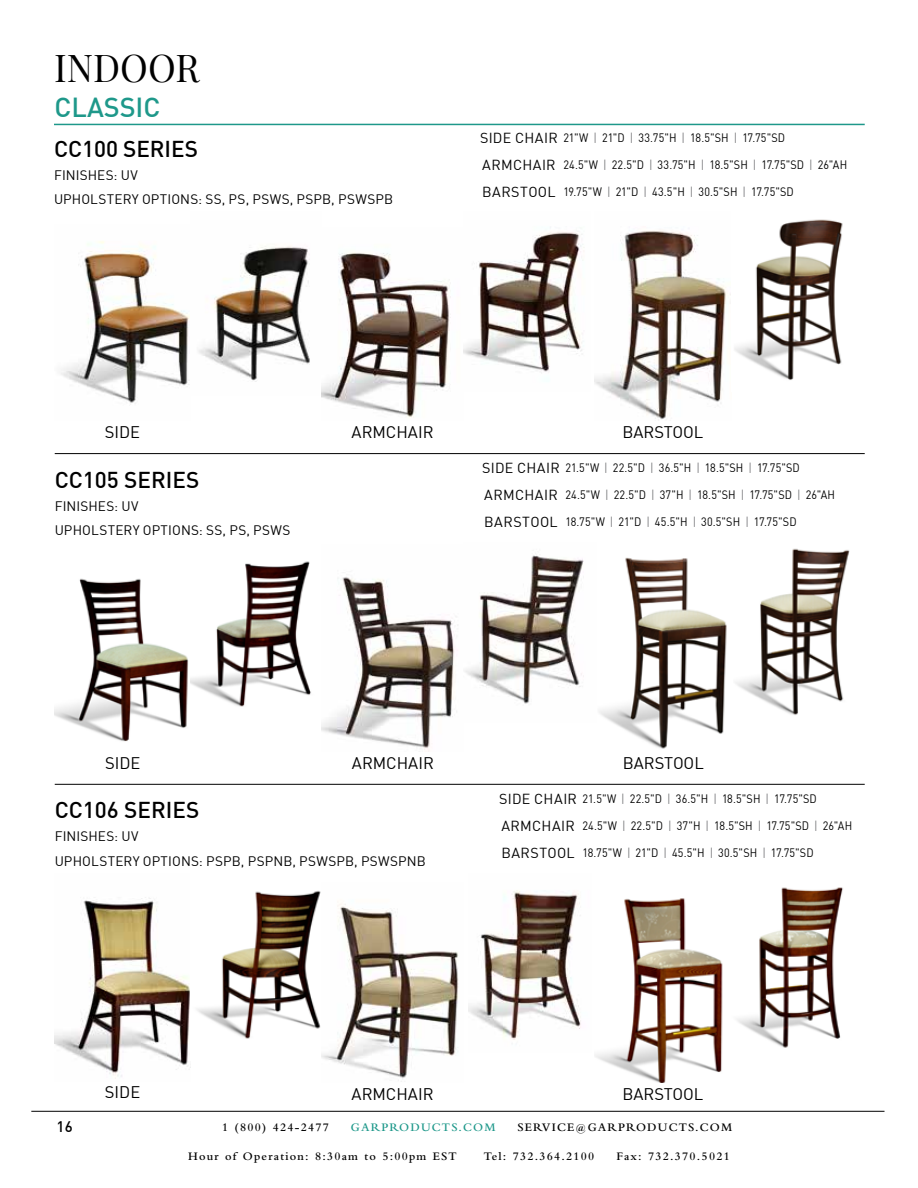
<style>
.page{position:relative;width:918px;height:1188px;background:#fff}
.page>*{position:absolute;margin:0;border:0;box-sizing:border-box;transform-origin:0 0}
.t1{font:37.5px "Playfair Display";color:#000}
.t2{font:500 27px "DINOT";color:#1e988a}
.t3{font:500 22.5px "DINOT";color:#000}
.t4{font:16.5px "DINOT";color:#000}
.t5{font:500 15px "DINOT";color:#000}
.t6{font:14.25px/27px "DINOT";letter-spacing:.02em;color:#000}
.t7{font:13.5px/24.9px "DINOT";letter-spacing:.015em;color:#000}
.t8{font:12px "DINOT";letter-spacing:.01em;color:#000;scale:.9 1}
.t9{font:600 12px "Bembo MT Pro";letter-spacing:.1em;color:#000}
.t10{font:600 12px "Bembo MT Pro";letter-spacing:.1em;color:#1e988a}
.s1{color:#77787b}
</style>
<div class="page">
<hr style="left:54px;top:124px;width:811px;height:1px;background:#1e988a">
<img style="left:599px;top:557px;width:128px;height:192px">
<img style="left:55px;top:578px;width:136px;height:164px">
<img style="left:191px;top:561px;width:131px;height:166px">
<img style="left:735px;top:548px;width:115px;height:167px">
<hr style="left:55px;top:453px;width:810px;height:1px;background:#000">
<hr style="left:55px;top:784px;width:810px;height:1px;background:#000">
<img style="left:322px;top:577px;width:135px;height:174px">
<img style="left:465px;top:555px;width:119px;height:149px">
<img style="left:595px;top:230px;width:136px;height:189px">
<img style="left:61px;top:241px;width:129px;height:163px">
<img style="left:198px;top:246px;width:124px;height:150px">
<img style="left:734px;top:219px;width:109px;height:161px">
<img style="left:322px;top:252px;width:129px;height:165px">
<img style="left:463px;top:232px;width:121px;height:140px">
<img style="left:595px;top:898px;width:128px;height:185px">
<img style="left:54px;top:897px;width:136px;height:182px">
<img style="left:197px;top:890px;width:125px;height:167px">
<img style="left:737px;top:887px;width:106px;height:161px">
<img style="left:322px;top:904px;width:137px;height:178px">
<img style="left:468px;top:890px;width:113px;height:150px">
<hr style="left:31px;top:1111px;width:854px;height:1px;background:#000">
<h1 class="t1" style="left:54px;top:39px;width:147px">INDOOR</h1>
<h2 class="t2" style="left:55px;top:87px;width:107px">CLASSIC</h2>
<h3 class="t3" style="left:54px;top:131px;width:146px">CC100 SERIES</h3>
<p class="t7" style="left:54px;top:163px;width:341px;line-height:23.4px">FINISHES: UV<br>UPHOLSTERY OPTIONS: SS, PS, PSWS, PSPB, PSWSPB</p>
<p class="t6" style="left:480px;top:123px;width:79px">SIDE CHAIR<br>ARMCHAIR<br>BARSTOOL</p>
<p class="t8" style="left:563px;top:128px;width:248px">21"W <span class="s1">|</span> 21"D <span class="s1">|</span> 33.75"H <span class="s1">|</span> 18.5"SH <span class="s1">|</span> 17.75"SD</p>
<p class="t8" style="left:563px;top:155px;width:317px">24.5"W <span class="s1">|</span> 22.5"D <span class="s1">|</span> 33.75"H <span class="s1">|</span> 18.5"SH <span class="s1">|</span> 17.75"SD <span class="s1">|</span> 26"AH</p>
<p class="t8" style="left:563px;top:182px;width:258px">19.75"W <span class="s1">|</span> 21"D <span class="s1">|</span> 43.5"H <span class="s1">|</span> 30.5"SH <span class="s1">|</span> 17.75"SD</p>
<h3 class="t4" style="left:105px;top:419px;width:37px">SIDE</h3>
<h3 class="t4" style="left:352px;top:419px;width:83px">ARMCHAIR</h3>
<h3 class="t4" style="left:623px;top:419px;width:82px">BARSTOOL</h3>
<h3 class="t3" style="left:55px;top:462px;width:146px">CC105 SERIES</h3>
<p class="t7" style="left:55px;top:492px;width:237px">FINISHES: UV<br>UPHOLSTERY OPTIONS: SS, PS, PSWS</p>
<p class="t6" style="left:482px;top:453px;width:79px">SIDE CHAIR<br>ARMCHAIR<br>BARSTOOL</p>
<p class="t8" style="left:565px;top:459px;width:262px">21.5"W <span class="s1">|</span> 22.5"D <span class="s1">|</span> 36.5"H <span class="s1">|</span> 18.5"SH <span class="s1">|</span> 17.75"SD</p>
<p class="t8" style="left:565px;top:486px;width:301px">24.5"W <span class="s1">|</span> 22.5"D <span class="s1">|</span> 37"H <span class="s1">|</span> 18.5"SH <span class="s1">|</span> 17.75"SD <span class="s1">|</span> 26"AH</p>
<p class="t8" style="left:565px;top:512px;width:258px">18.75"W <span class="s1">|</span> 21"D <span class="s1">|</span> 45.5"H <span class="s1">|</span> 30.5"SH <span class="s1">|</span> 17.75"SD</p>
<h3 class="t4" style="left:105px;top:750px;width:37px">SIDE</h3>
<h3 class="t4" style="left:623px;top:750px;width:82px">BARSTOOL</h3>
<h3 class="t3" style="left:55px;top:793px;width:146px">CC106 SERIES</h3>
<h3 class="t4" style="left:352px;top:750px;width:83px">ARMCHAIR</h3>
<p class="t6" style="left:499px;top:784px;width:79px">SIDE CHAIR<br>ARMCHAIR<br>BARSTOOL</p>
<p class="t8" style="left:582px;top:789px;width:262px">21.5"W <span class="s1">|</span> 22.5"D <span class="s1">|</span> 36.5"H <span class="s1">|</span> 18.5"SH <span class="s1">|</span> 17.75"SD</p>
<p class="t8" style="left:582px;top:816px;width:301px">24.5"W <span class="s1">|</span> 22.5"D <span class="s1">|</span> 37"H <span class="s1">|</span> 18.5"SH <span class="s1">|</span> 17.75"SD <span class="s1">|</span> 26"AH</p>
<p class="t8" style="left:582px;top:843px;width:258px">18.75"W <span class="s1">|</span> 21"D <span class="s1">|</span> 45.5"H <span class="s1">|</span> 30.5"SH <span class="s1">|</span> 17.75"SD</p>
<p class="t7" style="left:55px;top:823px;width:373px">FINISHES: UV<br>UPHOLSTERY OPTIONS: PSPB, PSPNB, PSWSPB, PSWSPNB</p>
<p class="t5" style="left:57px;top:1115px;width:18px">16</p>
<h3 class="t4" style="left:105px;top:1080px;width:37px">SIDE</h3>
<h3 class="t4" style="left:352px;top:1081px;width:83px">ARMCHAIR</h3>
<h3 class="t4" style="left:623px;top:1081px;width:82px">BARSTOOL</h3>
<p class="t9" style="left:222px;top:1121px;width:108px">1 (800) 424-2477</p>
<p class="t10" style="left:351px;top:1121px;width:146px">GARPRODUCTS.COM</p>
<p class="t9" style="left:517px;top:1121px;width:216px">SERVICE@GARPRODUCTS.COM</p>
<p class="t9" style="left:188px;top:1150px;width:270px">Hour of Operation: 8:30am to 5:00pm EST</p>
<p class="t9" style="left:484px;top:1150px;width:112px">Tel: 732.364.2100</p>
<p class="t9" style="left:616px;top:1150px;width:115px">Fax: 732.370.5021</p>
</div>
